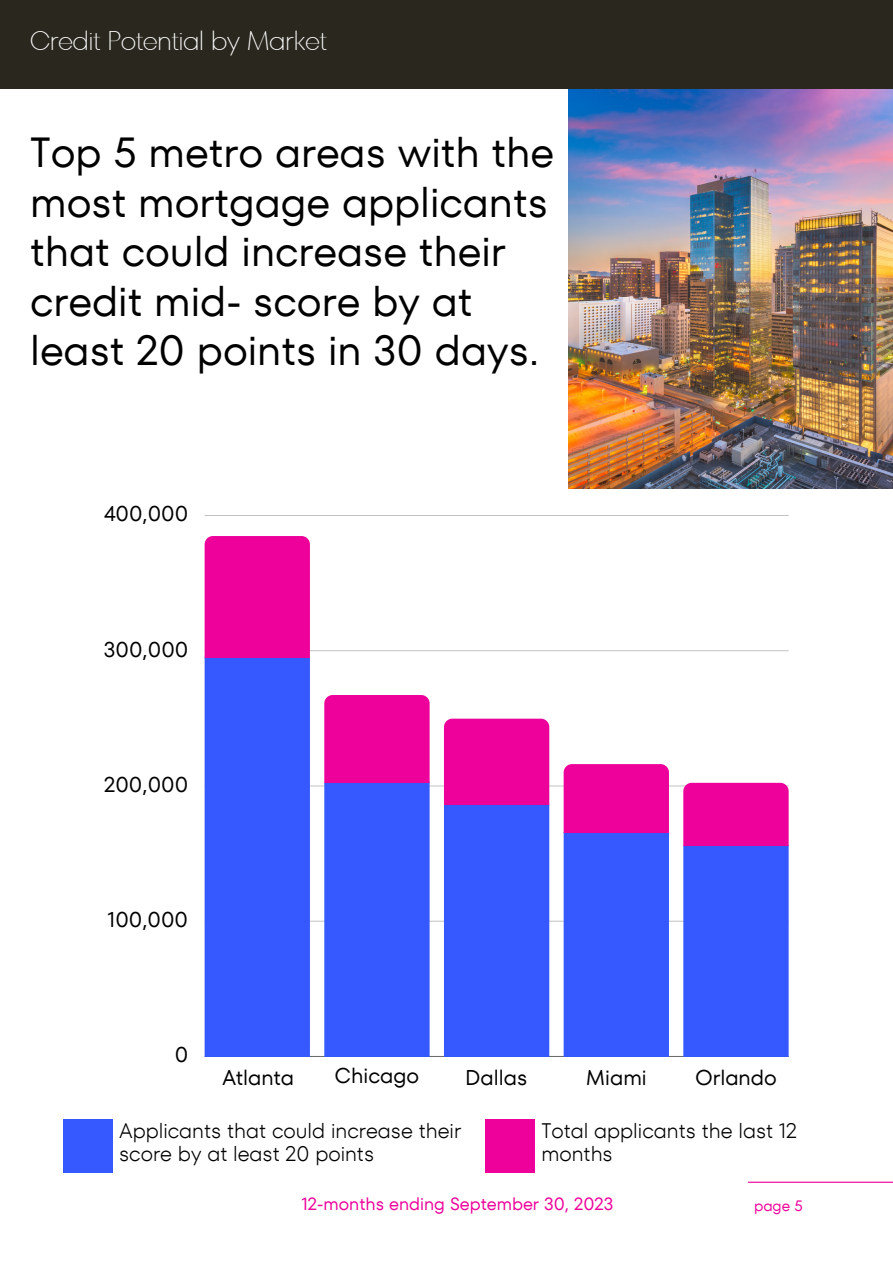
<style>
.page{position:relative;width:893px;height:1264px;background:#fff}
.page>*{position:absolute;margin:0;border:0;box-sizing:border-box;transform-origin:0 0}
.t1{font:42px/49.5px "TT Fors";color:#000}
.t2{font:200 27px "TT Fors Display";color:#fff}
.t3{font:21.3px "TT Fors";color:#000}
.t4{font:300 21px/22.5px "TT Fors";color:#000}
.t5{font:17.55px "TT Fors";color:#ee009a}
.t6{font:15px "TT Fors";color:#ee009a}
</style>
<div class="page">
<div style="left:0;top:0;width:892px;height:89px;background:#2a281e"></div>
<hr style="left:748px;top:1181px;width:144px;height:1px;background:#ee009a">
<img style="left:568px;top:89px;width:324px;height:399px">
<hr style="left:204px;top:920px;width:584px;height:1px;background:#000">
<hr style="left:204px;top:785px;width:584px;height:1px;background:#000">
<hr style="left:204px;top:650px;width:584px;height:1px;background:#000">
<hr style="left:204px;top:515px;width:584px;height:1px;background:#000">
<hr style="left:204px;top:1055px;width:584px;height:1px;background:#000">
<svg style="left:204px;top:536px;width:106px;height:520px;background:#6244e7"></svg>
<svg style="left:324px;top:695px;width:105px;height:361px;background:#6444e6"></svg>
<svg style="left:444px;top:718px;width:105px;height:338px;background:#6542e5"></svg>
<svg style="left:563px;top:764px;width:106px;height:292px;background:#6244e7"></svg>
<svg style="left:683px;top:782px;width:105px;height:274px;background:#6448e8"></svg>
<div style="left:63px;top:1119px;width:50px;height:54px;background:#3658ff"></div>
<div style="left:485px;top:1119px;width:49px;height:54px;background:#ee009a"></div>
<p class="t2" style="left:30px;top:22px;width:298px">Credit Potential by Market</p>
<p class="t1" style="left:30px;top:128px;width:525px">Top 5 metro areas with the most mortgage applicants that could increase their credit mid- score by at least 20 points in 30 days.</p>
<p class="t3" style="left:104px;top:499px;width:86px">400,000</p>
<p class="t3" style="left:104px;top:634px;width:86px">300,000</p>
<p class="t3" style="left:104px;top:769px;width:85px">200,000</p>
<p class="t3" style="left:108px;top:904px;width:82px">100,000</p>
<p class="t3" style="left:175px;top:1039px;width:15px">0</p>
<p class="t3" style="left:222px;top:1062px;width:73px">Atlanta</p>
<p class="t3" style="left:334px;top:1061px;width:86px">Chicago</p>
<p class="t3" style="left:465px;top:1062px;width:64px">Dallas</p>
<p class="t3" style="left:585px;top:1062px;width:62px">Miami</p>
<p class="t3" style="left:695px;top:1062px;width:83px">Orlando</p>
<p class="t4" style="left:119px;top:1119px;width:343px">Applicants that could increase their score by at least 20 points</p>
<p class="t4" style="left:541px;top:1119px;width:257px">Total applicants the last 12 months</p>
<p class="t5" style="left:302px;top:1191px;width:313px">12-months ending September 30, 2023</p>
<p class="t6" style="left:754px;top:1194px;width:50px">page 5</p>
</div>
